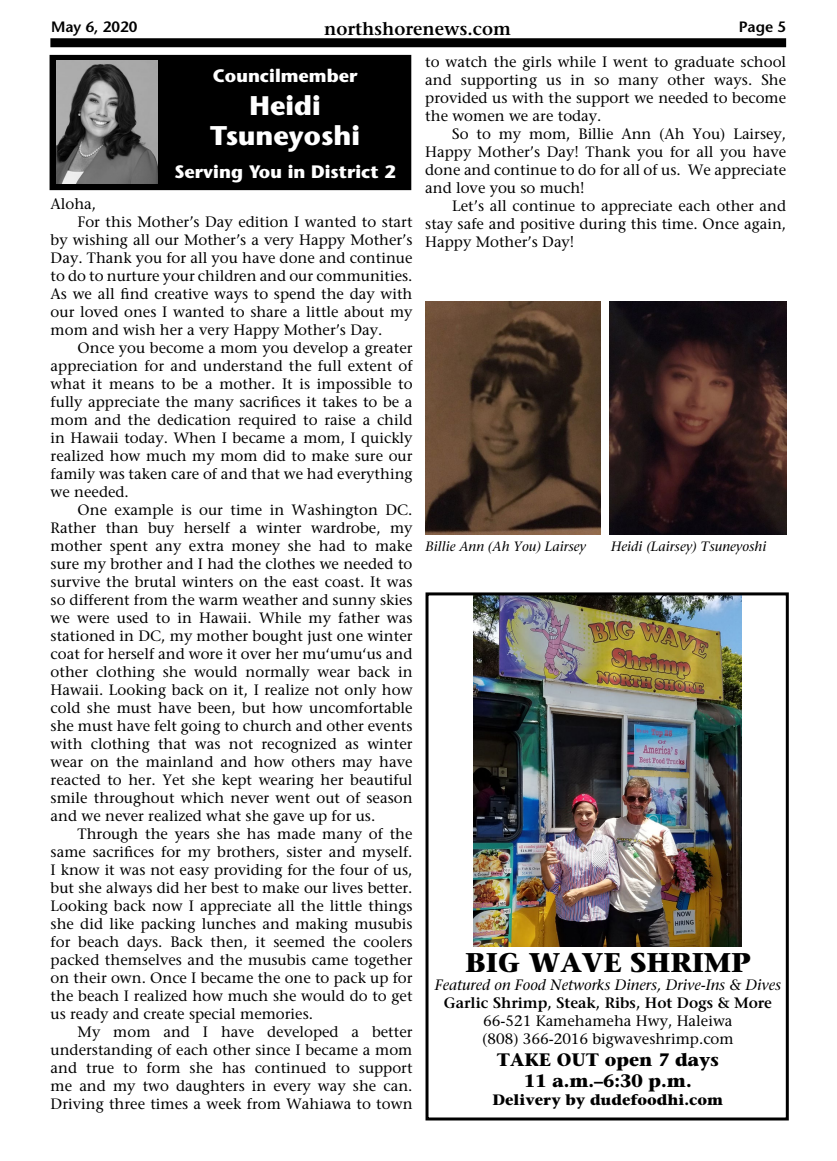
<style>
.page{position:relative;width:837px;height:1161px;background:#fff}
.page>*{position:absolute;margin:0;border:0;box-sizing:border-box;transform-origin:0 0}
.t1{font:700 27px/30px "Stone Sans";color:#fff;text-align:center}
.t2{font:700 27px "Stone Serif";color:#000}
.t3{font:700 18px "Stone Sans";color:#fff}
.t4{font:700 18px/21.6px "Stone Serif";color:#000;text-align:center}
.t5{font:600 18px "Stone Serif";color:#000}
.t6{font:15px/18px "Stone Serif";color:#000;text-align:justify}
.t7{font:italic 15px "Stone Serif";color:#000}
.t8{font:600 15px "Stone Serif";color:#000}
.t9{font:700 15px "Stone Serif";color:#000}
.t10{font:600 15px "Stone Sans";color:#000}
.t11{font:italic 13.5px "Stone Serif";color:#000}
</style>
<div class="page">
<div style="left:50px;top:38px;width:736px;height:9px;background:#000"></div>
<img style="left:473px;top:596px;width:269px;height:350px">
<div style="left:50px;top:55px;width:361px;height:135px;background:#000"></div>
<img style="left:56px;top:61px;width:101px;height:123px">
<div style="left:426px;top:592px;width:363px;height:528px;border:3px solid #000"></div>
<img style="left:609px;top:302px;width:177px;height:233px">
<img style="left:426px;top:301px;width:174px;height:234px">
<p class="t10" style="left:51px;top:18px;width:88px">May 6, 2020</p>
<p class="t5" style="left:324px;top:17px;width:188px">northshorenews.com</p>
<p class="t10" style="left:739px;top:18px;width:49px">Page 5</p>
<p class="t3" style="left:213px;top:64px;width:146px">Councilmember</p>
<h1 class="t1" style="left:210px;top:90px;width:152px">Heidi<br>Tsuneyoshi</h1>
<p class="t3" style="left:174px;top:160px;width:223px">Serving You in District 2</p>
<p class="t6" style="left:51px;top:195px;width:47px">Aloha,</p>
<p class="t6" style="left:78px;top:213px;width:336px">For this Mother’s Day edition I wanted to start</p>
<p class="t6" style="left:51px;top:231px;width:363px">by wishing all our Mother’s a very Happy Mother’s</p>
<p class="t6" style="left:51px;top:249px;width:363px">Day. Thank you for all you have done and continue</p>
<p class="t6" style="left:51px;top:267px;width:363px">to do to nurture your children and our communities.</p>
<p class="t6" style="left:51px;top:285px;width:363px">As we all find creative ways to spend the day with</p>
<p class="t6" style="left:51px;top:303px;width:363px">our loved ones I wanted to share a little about my</p>
<p class="t6" style="left:51px;top:321px;width:333px">mom and wish her a very Happy Mother’s Day.</p>
<p class="t6" style="left:78px;top:339px;width:336px">Once you become a mom you develop a greater</p>
<p class="t6" style="left:51px;top:357px;width:363px">appreciation for and understand the full extent of</p>
<p class="t6" style="left:51px;top:375px;width:363px">what it means to be a mother. It is impossible to</p>
<p class="t6" style="left:51px;top:393px;width:363px">fully appreciate the many sacrifices it takes to be a</p>
<p class="t6" style="left:51px;top:411px;width:363px">mom and the dedication required to raise a child</p>
<p class="t6" style="left:51px;top:429px;width:363px">in Hawaii today. When I became a mom, I quickly</p>
<p class="t6" style="left:51px;top:447px;width:363px">realized how much my mom did to make sure our</p>
<p class="t6" style="left:51px;top:465px;width:363px">family was taken care of and that we had everything</p>
<p class="t6" style="left:51px;top:483px;width:80px">we needed.</p>
<p class="t6" style="left:78px;top:501px;width:336px">One example is our time in Washington DC.</p>
<p class="t6" style="left:51px;top:519px;width:363px">Rather than buy herself a winter wardrobe, my</p>
<p class="t6" style="left:51px;top:537px;width:363px">mother spent any extra money she had to make</p>
<p class="t6" style="left:51px;top:555px;width:363px">sure my brother and I had the clothes we needed to</p>
<p class="t6" style="left:51px;top:573px;width:363px">survive the brutal winters on the east coast. It was</p>
<p class="t6" style="left:51px;top:591px;width:363px">so different from the warm weather and sunny skies</p>
<p class="t6" style="left:51px;top:609px;width:363px">we were used to in Hawaii. While my father was</p>
<p class="t6" style="left:51px;top:627px;width:363px">stationed in DC, my mother bought just one winter</p>
<p class="t6" style="left:51px;top:645px;width:363px">coat for herself and wore it over her mu‘umu‘us and</p>
<p class="t6" style="left:51px;top:663px;width:363px">other clothing she would normally wear back in</p>
<p class="t6" style="left:51px;top:681px;width:363px">Hawaii. Looking back on it, I realize not only how</p>
<p class="t6" style="left:51px;top:699px;width:363px">cold she must have been, but how uncomfortable</p>
<p class="t6" style="left:51px;top:717px;width:363px">she must have felt going to church and other events</p>
<p class="t6" style="left:51px;top:735px;width:363px">with clothing that was not recognized as winter</p>
<p class="t6" style="left:51px;top:753px;width:363px">wear on the mainland and how others may have</p>
<p class="t6" style="left:51px;top:771px;width:363px">reacted to her. Yet she kept wearing her beautiful</p>
<p class="t6" style="left:51px;top:789px;width:363px">smile throughout which never went out of season</p>
<p class="t6" style="left:51px;top:807px;width:326px">and we never realized what she gave up for us.</p>
<p class="t6" style="left:78px;top:825px;width:336px">Through the years she has made many of the</p>
<p class="t6" style="left:51px;top:843px;width:363px">same sacrifices for my brothers, sister and myself.</p>
<p class="t6" style="left:51px;top:861px;width:363px">I know it was not easy providing for the four of us,</p>
<p class="t6" style="left:51px;top:879px;width:363px">but she always did her best to make our lives better.</p>
<p class="t6" style="left:51px;top:897px;width:363px">Looking back now I appreciate all the little things</p>
<p class="t6" style="left:51px;top:915px;width:363px">she did like packing lunches and making musubis</p>
<p class="t6" style="left:51px;top:933px;width:363px">for beach days. Back then, it seemed the coolers</p>
<p class="t6" style="left:51px;top:951px;width:363px">packed themselves and the musubis came together</p>
<p class="t6" style="left:51px;top:969px;width:363px">on their own. Once I became the one to pack up for</p>
<p class="t6" style="left:51px;top:987px;width:363px">the beach I realized how much she would do to get</p>
<p class="t6" style="left:51px;top:1005px;width:264px">us ready and create special memories.</p>
<p class="t6" style="left:78px;top:1023px;width:336px">My mom and I have developed a better</p>
<p class="t6" style="left:51px;top:1041px;width:363px">understanding of each other since I became a mom</p>
<p class="t6" style="left:51px;top:1059px;width:363px">and true to form she has continued to support</p>
<p class="t6" style="left:51px;top:1077px;width:363px">me and my two daughters in every way she can.</p>
<p class="t6" style="left:51px;top:1095px;width:363px">Driving three times a week from Wahiawa to town</p>
<p class="t6" style="left:425px;top:53px;width:363px">to watch the girls while I went to graduate school and supporting us in so many other ways. She provided us with the support we needed to become the women we are today.</p>
<p class="t6" style="left:425px;top:125px;width:363px;text-indent:27px">So to my mom, Billie Ann (Ah You) Lairsey, Happy Mother’s Day! Thank you for all you have done and continue to do for all of us. We appreciate and love you so much!</p>
<p class="t6" style="left:425px;top:197px;width:363px;text-indent:27px">Let’s all continue to appreciate each other and stay safe and positive during this time. Once again, Happy Mother’s Day!</p>
<p class="t11" style="left:426px;top:538px;width:162px">Billie Ann (Ah You) Lairsey</p>
<p class="t11" style="left:611px;top:539px;width:157px">Heidi (Lairsey) Tsuneyoshi</p>
<h1 class="t2" style="left:465px;top:945px;width:287px">BIG WAVE SHRIMP</h1>
<p class="t7" style="left:435px;top:976px;width:348px">Featured on Food Networks Diners, Drive-Ins &amp; Dives</p>
<p class="t8" style="left:444px;top:994px;width:330px">Garlic Shrimp, Steak, Ribs, Hot Dogs &amp; More</p>
<p class="t6" style="left:482px;top:1012px;width:253px">66-521 Kamehameha Hwy, Haleiwa (808) 366-2016 bigwaveshrimp.com</p>
<p class="t4" style="left:497px;top:1048px;width:223px">TAKE OUT open 7 days<br>11 a.m.–6:30 p.m.</p>
<p class="t9" style="left:493px;top:1091px;width:232px">Delivery by dudefoodhi.com</p>
</div>
